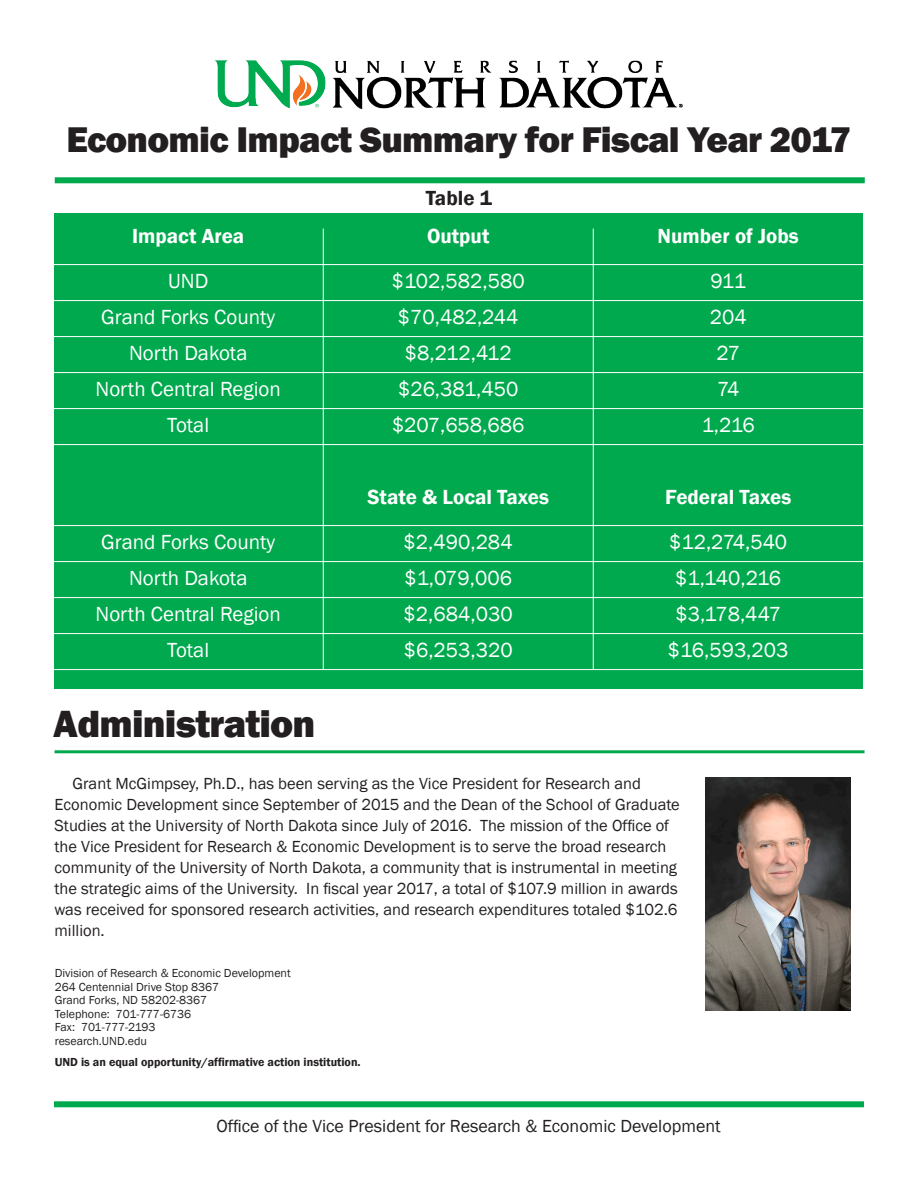
<style>
.page{position:relative;width:918px;height:1188px;background:#fff}
.page>*{position:absolute;margin:0;border:0;box-sizing:border-box;transform-origin:0 0}
.t1{font:800 39px "Franklin Gothic";letter-spacing:-.02em;color:#231f20}
.t2{font:800 36.75px "Franklin Gothic";letter-spacing:-.02em;color:#231f20}
.t3{font:21px "Franklin Gothic";color:#fff}
.t4{font:600 21px "Franklin Gothic";color:#fff}
.t5{font:600 21px "Franklin Gothic";color:#231f20}
.t6{font:18px "Franklin Gothic";color:#231f20}
.t7{font:16.5px/21px "Franklin Gothic";color:#231f20}
.t8{font:12px "Franklin Gothic";color:#231f20}
.t9{font:600 12px/21px "Franklin Gothic";color:#231f20}
.t10{font:12px "Franklin Gothic";letter-spacing:-.02em;color:#231f20}
.s1{font-weight:400}
</style>
<div class="page">
<img style="left:214px;top:60px;width:469px;height:49px">
<div style="left:54px;top:1101px;width:810px;height:6px;background:#00a94d"></div>
<div style="left:55px;top:214px;width:808px;height:475px;background:#00a94d"></div>
<hr style="left:53px;top:264px;width:810px;height:1px;background:#fff">
<hr style="left:53px;top:300px;width:810px;height:1px;background:#fff">
<hr style="left:53px;top:336px;width:810px;height:1px;background:#fff">
<hr style="left:53px;top:372px;width:810px;height:1px;background:#fff">
<hr style="left:53px;top:408px;width:810px;height:1px;background:#fff">
<hr style="left:53px;top:444px;width:810px;height:1px;background:#fff">
<hr style="left:53px;top:525px;width:810px;height:1px;background:#fff">
<hr style="left:53px;top:561px;width:810px;height:1px;background:#fff">
<hr style="left:53px;top:597px;width:810px;height:1px;background:#fff">
<hr style="left:53px;top:633px;width:810px;height:1px;background:#fff">
<hr style="left:53px;top:669px;width:810px;height:1px;background:#fff">
<hr style="left:323px;top:229px;width:1px;height:441px;background:#fff">
<hr style="left:593px;top:229px;width:1px;height:440px;background:#fff">
<img style="left:705px;top:778px;width:145px;height:232px">
<div style="left:55px;top:177px;width:810px;height:6px;background:#00a94d"></div>
<hr style="left:55px;top:750px;width:810px;height:3px;background:#00a94d">
<p class="t2" style="left:66px;top:116px;width:786px">Economic Impact Summary for Fiscal Year 2017</p>
<p class="t5" style="left:426px;top:185px;width:68px">Table 1</p>
<p class="t4" style="left:132px;top:223px;width:114px">Impact Area</p>
<p class="t4" style="left:427px;top:223px;width:64px">Output</p>
<p class="t4" style="left:658px;top:223px;width:143px">Number of Jobs</p>
<p class="t3" style="left:168px;top:268px;width:42px">UND</p>
<p class="t3" style="left:392px;top:268px;width:134px">$102,582,580</p>
<p class="t3" style="left:710px;top:268px;width:37px">911</p>
<p class="t3" style="left:101px;top:304px;width:176px">Grand Forks County</p>
<p class="t3" style="left:398px;top:304px;width:122px">$70,482,244</p>
<p class="t3" style="left:710px;top:304px;width:38px">204</p>
<p class="t3" style="left:129px;top:340px;width:120px">North Dakota</p>
<p class="t3" style="left:405px;top:340px;width:108px">$8,212,412</p>
<p class="t3" style="left:716px;top:340px;width:25px">27</p>
<p class="t3" style="left:96px;top:376px;width:187px">North Central Region</p>
<p class="t3" style="left:398px;top:376px;width:122px">$26,381,450</p>
<p class="t3" style="left:717px;top:376px;width:24px">74</p>
<p class="t3" style="left:167px;top:412px;width:44px">Total</p>
<p class="t3" style="left:392px;top:412px;width:134px">$207,658,686</p>
<p class="t3" style="left:702px;top:412px;width:54px">1,216</p>
<p class="t4" style="left:367px;top:484px;width:183px">State &amp; Local Taxes</p>
<p class="t4" style="left:665px;top:484px;width:128px">Federal Taxes</p>
<p class="t3" style="left:101px;top:529px;width:176px">Grand Forks County</p>
<p class="t3" style="left:404px;top:529px;width:111px">$2,490,284</p>
<p class="t3" style="left:669px;top:529px;width:120px">$12,274,540</p>
<p class="t3" style="left:129px;top:565px;width:120px">North Dakota</p>
<p class="t3" style="left:404px;top:565px;width:109px">$1,079,006</p>
<p class="t3" style="left:675px;top:565px;width:107px">$1,140,216</p>
<p class="t3" style="left:96px;top:601px;width:187px">North Central Region</p>
<p class="t3" style="left:404px;top:601px;width:111px">$2,684,030</p>
<p class="t3" style="left:675px;top:601px;width:107px">$3,178,447</p>
<p class="t3" style="left:167px;top:637px;width:44px">Total</p>
<p class="t3" style="left:404px;top:637px;width:110px">$6,253,320</p>
<p class="t3" style="left:668px;top:637px;width:122px">$16,593,203</p>
<p class="t1" style="left:53px;top:699px;width:264px">Administration</p>
<p class="t7" style="left:55px;top:774px;width:627px;text-indent:18px">Grant McGimpsey, Ph.D., has been serving as the Vice President for Research and Economic Development since September of 2015 and the Dean of the School of Graduate Studies at the University of North Dakota since July of 2016. The mission of the Office of the Vice President for Research &amp; Economic Development is to serve the broad research community of the University of North Dakota, a community that is instrumental in meeting the strategic aims of the University. In fiscal year 2017, a total of $107.9 million in awards was received for sponsored research activities, and research expenditures totaled $102.6 million.</p>
<p class="t8" style="left:55px;top:966px;width:238px">Division of Research &amp; Economic Development</p>
<p class="t8" style="left:55px;top:979px;width:166px">264 Centennial Drive Stop 8367</p>
<p class="t8" style="left:55px;top:993px;width:154px">Grand Forks, ND 58202-8367</p>
<p class="t8" style="left:55px;top:1006px;width:138px">Telephone: 701-777-6736</p>
<p class="t10" style="left:55px;top:1020px;width:102px">Fax: 701-777-2193</p>
<p class="t9" style="left:55px;top:1030px;width:307px"><span class="s1">research.UND.edu<br></span>UND is an equal opportunity/affirmative action institution.</p>
<p class="t6" style="left:216px;top:1115px;width:506px">Office of the Vice President for Research &amp; Economic Development</p>
</div>
